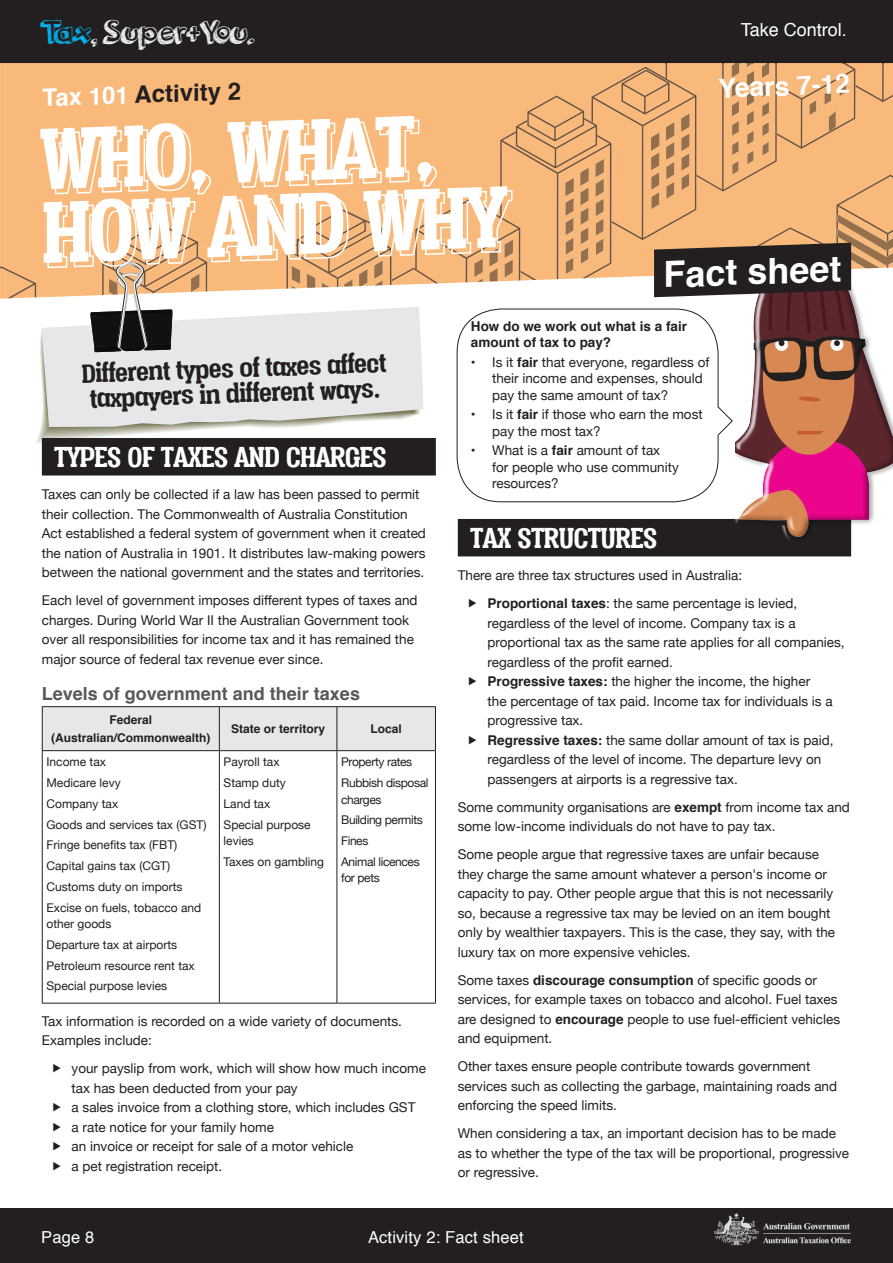
<style>
.page{position:relative;width:893px;height:1263px;background:#fff}
.page>*{position:absolute;margin:0;border:0;box-sizing:border-box;transform-origin:0 0}
.t1{font:700 100.5px/73.5px "Vacer Serif Personal";color:#fff}
.H2_-_WORKSHEET{font:700 36px "Helvetica";color:#fff}
.H3_-_Black_Backgroun{font:700 33px "Vacer Serif Personal";color:#fff}
.t2{font:33px "orangejuice";letter-spacing:-.015em;color:#fff}
.H2_copy{font:700 30px/25.2px "Vacer Serif Personal";color:#231f20}
.t3{font:700 26.55px "Helvetica";color:#fff}
.H2_-_HEADER{font:700 24px "Helvetica";color:#231f20}
.H4_-_Beige_Header{font:700 18px "Helvetica";color:#57585a}
.t4{font:18px "Helvetica";color:#fff}
.t5{font:16.5px "Helvetica";letter-spacing:.01em;color:#fff}
.BODY{font:13.5px/19.5px "Helvetica Neue";color:#231f20}
.BODY-2{font:700 13.5px/16.5px "Helvetica";color:#231f20}
.BODY-3{font:12px/16.5px "Helvetica Neue";color:#231f20}
.BODY-4{font:12px/16.5px "Helvetica Neue";letter-spacing:-.03em;color:#231f20}
.BODY-5{font:700 12px/18px "Helvetica";color:#231f20;text-align:center}
.s1{color:#00bdff}
.s2{color:#fff}
.s3{font-family:"Helvetica";font-weight:700}
</style>
<div class="page">
<div style="left:0;top:0;width:893px;height:63px;background:#231f20"></div>
<div style="left:0;top:1208px;width:893px;height:55px;background:#231f20"></div>
<img style="left:714px;top:1213px;width:136px;height:33px">
<div style="left:458px;top:519px;width:393px;height:37px;background:#231f20"></div>
<div style="left:734px;top:270px;width:159px;height:273px;background:#231f20;opacity:.75"></div>
<div style="left:43px;top:707px;width:392px;height:43px;background:#e6e7e9"></div>
<svg style="left:43px;top:751px;width:392px;height:252px"></svg>
<hr style="left:42px;top:706px;width:177px;height:1px;background:#231f20">
<hr style="left:42px;top:707px;width:1px;height:43px;background:#231f20">
<hr style="left:219px;top:706px;width:118px;height:1px;background:#231f20">
<hr style="left:337px;top:706px;width:99px;height:1px;background:#231f20">
<hr style="left:435px;top:707px;width:1px;height:43px;background:#231f20">
<hr style="left:219px;top:707px;width:1px;height:43px;background:#231f20">
<hr style="left:42px;top:750px;width:177px;height:1px;background:#231f20">
<hr style="left:42px;top:751px;width:1px;height:252px;background:#231f20">
<hr style="left:219px;top:750px;width:118px;height:1px;background:#231f20">
<hr style="left:337px;top:750px;width:99px;height:1px;background:#231f20">
<hr style="left:435px;top:751px;width:1px;height:252px;background:#231f20">
<hr style="left:42px;top:1003px;width:177px;height:1px;background:#231f20">
<hr style="left:219px;top:1003px;width:118px;height:1px;background:#231f20">
<hr style="left:337px;top:1003px;width:99px;height:1px;background:#231f20">
<hr style="left:337px;top:707px;width:1px;height:43px;background:#231f20">
<hr style="left:219px;top:751px;width:1px;height:252px;background:#231f20">
<hr style="left:337px;top:751px;width:1px;height:252px;background:#231f20">
<svg style="left:0;top:63px;width:893px;height:372px;background:#e2b993"></svg>
<div style="left:42px;top:438px;width:394px;height:37px;background:#231f20"></div>
<svg style="left:456px;top:308px;width:277px;height:194px"></svg>
<h3 class="t2" style="left:40px;top:9px;width:216px"><span class="s1">Tax</span>, Super+You.</h3>
<h3 class="t4" style="left:741px;top:16px;width:108px">Take Control.</h3>
<p class="H2_-_HEADER" style="left:42px;top:78px;width:200px;rotate:-2deg"><span class="s2">Tax 101</span> Activity 2</p>
<p class="t1" style="left:38px;top:122px;width:465px;rotate:-2deg">WHO, WHAT,<br>HOW AND WHY</p>
<p class="t3" style="left:718px;top:67px;width:133px;rotate:-2deg">Years 7-12</p>
<p class="H2_-_WORKSHEET" style="left:662px;top:246px;width:180px;rotate:-2deg">Fact sheet</p>
<p class="H2_copy" style="left:82px;top:361px;width:306px;rotate:-2deg">Different types of taxes affect taxpayers in different ways.</p>
<p class="H3_-_Black_Backgroun" style="left:55px;top:438px;width:333px">TYPES OF TAXES AND CHARGES</p>
<p class="BODY" style="left:42px;top:485px;width:386px">Taxes can only be collected if a law has been passed to permit their collection. The Commonwealth of Australia Constitution Act established a federal system of government when it created the nation of Australia in 1901. It distributes law-making powers between the national government and the states and territories.</p>
<p class="BODY" style="left:42px;top:591px;width:377px">Each level of government imposes different types of taxes and charges. During World War II the Australian Government took over all responsibilities for income tax and it has remained the major source of federal tax revenue ever since.</p>
<p class="H4_-_Beige_Header" style="left:42px;top:679px;width:320px">Levels of government and their taxes</p>
<p class="BODY-5" style="left:51px;top:711px;width:161px">Federal (Australian/Commonwealth)</p>
<p class="BODY-5" style="left:231px;top:720px;width:96px">State or territory</p>
<p class="BODY-5" style="left:371px;top:720px;width:33px">Local</p>
<p class="BODY-3" style="left:47px;top:754px;width:61px">Income tax</p>
<p class="BODY-3" style="left:47px;top:775px;width:76px">Medicare levy</p>
<p class="BODY-3" style="left:47px;top:796px;width:73px">Company tax</p>
<p class="BODY-3" style="left:47px;top:817px;width:161px">Goods and services tax (GST)</p>
<p class="BODY-3" style="left:47px;top:837px;width:132px">Fringe benefits tax (FBT)</p>
<p class="BODY-3" style="left:47px;top:858px;width:125px">Capital gains tax (CGT)</p>
<p class="BODY-3" style="left:47px;top:879px;width:138px">Customs duty on imports</p>
<p class="BODY-3" style="left:47px;top:900px;width:156px">Excise on fuels, tobacco and other goods</p>
<p class="BODY-3" style="left:47px;top:937px;width:132px">Departure tax at airports</p>
<p class="BODY-3" style="left:47px;top:958px;width:150px">Petroleum resource rent tax</p>
<p class="BODY-3" style="left:47px;top:978px;width:122px">Special purpose levies</p>
<p class="BODY-3" style="left:224px;top:754px;width:57px">Payroll tax</p>
<p class="BODY-3" style="left:224px;top:775px;width:64px">Stamp duty</p>
<p class="BODY-3" style="left:224px;top:796px;width:48px">Land tax</p>
<p class="BODY-3" style="left:224px;top:817px;width:89px">Special purpose levies</p>
<p class="BODY-3" style="left:224px;top:854px;width:102px">Taxes on gambling</p>
<p class="BODY-4" style="left:341px;top:754px;width:73px">Property rates</p>
<p class="BODY-4" style="left:341px;top:775px;width:89px">Rubbish disposal charges</p>
<p class="BODY-4" style="left:341px;top:812px;width:83px">Building permits</p>
<p class="BODY-3" style="left:341px;top:833px;width:29px">Fines</p>
<p class="BODY-4" style="left:341px;top:854px;width:80px">Animal licences for pets</p>
<p class="BODY" style="left:42px;top:1012px;width:362px">Tax information is recorded on a wide variety of documents.<br>Examples include:</p>
<p class="BODY" style="left:72px;top:1059px;width:356px">your payslip from work, which will show how much income tax has been deducted from your pay</p>
<p class="BODY" style="left:72px;top:1098px;width:345px">a sales invoice from a clothing store, which includes GST</p>
<p class="BODY" style="left:72px;top:1118px;width:204px">a rate notice for your family home</p>
<p class="BODY" style="left:72px;top:1137px;width:283px">an invoice or receipt for sale of a motor vehicle</p>
<p class="BODY" style="left:72px;top:1157px;width:152px">a pet registration receipt.</p>
<p class="BODY-2" style="left:471px;top:318px;width:218px">How do we work out what is a fair amount of tax to pay?</p>
<p class="BODY" style="left:492px;top:354px;width:219px;line-height:16.5px;text-indent:-21px">• Is it <span class="s3">fair</span> that everyone, regardless of their income and expenses, should pay the same amount of tax?</p>
<p class="BODY" style="left:492px;top:407px;width:212px;line-height:16.5px;text-indent:-21px">• Is it <span class="s3">fair</span> if those who earn the most pay the most tax?</p>
<p class="BODY" style="left:492px;top:443px;width:188px;line-height:16.5px;text-indent:-21px">• What is a <span class="s3">fair</span> amount of tax for people who use community resources?</p>
<p class="H3_-_Black_Backgroun" style="left:471px;top:519px;width:188px">TAX STRUCTURES</p>
<p class="BODY" style="left:458px;top:566px;width:286px">There are three tax structures used in Australia:</p>
<p class="BODY" style="left:488px;top:594px;width:359px"><span class="s3">Proportional taxes</span>: the same percentage is levied, regardless of the level of income. Company tax is a proportional tax as the same rate applies for all companies, regardless of the profit earned.</p>
<p class="BODY" style="left:488px;top:672px;width:347px"><span class="s3">Progressive taxes:</span> the higher the income, the higher<br>the percentage of tax paid. Income tax for individuals is a progressive tax.</p>
<p class="BODY" style="left:488px;top:731px;width:347px"><span class="s3">Regressive taxes:</span> the same dollar amount of tax is paid, regardless of the level of income. The departure levy on passengers at airports is a regressive tax.</p>
<p class="BODY" style="left:458px;top:798px;width:394px">Some community organisations are <span class="s3">exempt</span> from income tax and some low-income individuals do not have to pay tax.</p>
<p class="BODY" style="left:458px;top:845px;width:379px">Some people argue that regressive taxes are unfair because they charge the same amount whatever a person's income or capacity to pay. Other people argue that this is not necessarily so, because a regressive tax may be levied on an item bought only by wealthier taxpayers. This is the case, they say, with the luxury tax on more expensive vehicles.</p>
<p class="BODY" style="left:458px;top:971px;width:384px">Some taxes <span class="s3">discourage consumption</span> of specific goods or services, for example taxes on tobacco and alcohol. Fuel taxes are designed to <span class="s3">encourage</span> people to use fuel-efficient vehicles and equipment.</p>
<p class="BODY" style="left:458px;top:1057px;width:381px">Other taxes ensure people contribute towards government services such as collecting the garbage, maintaining roads and enforcing the speed limits.</p>
<p class="BODY" style="left:458px;top:1124px;width:393px">When considering a tax, an important decision has to be made as to whether the type of the tax will be proportional, progressive or regressive.</p>
<p class="t5" style="left:41px;top:1225px;width:55px">Page 8</p>
<p class="t5" style="left:368px;top:1225px;width:157px">Activity 2: Fact sheet</p>
</div>
